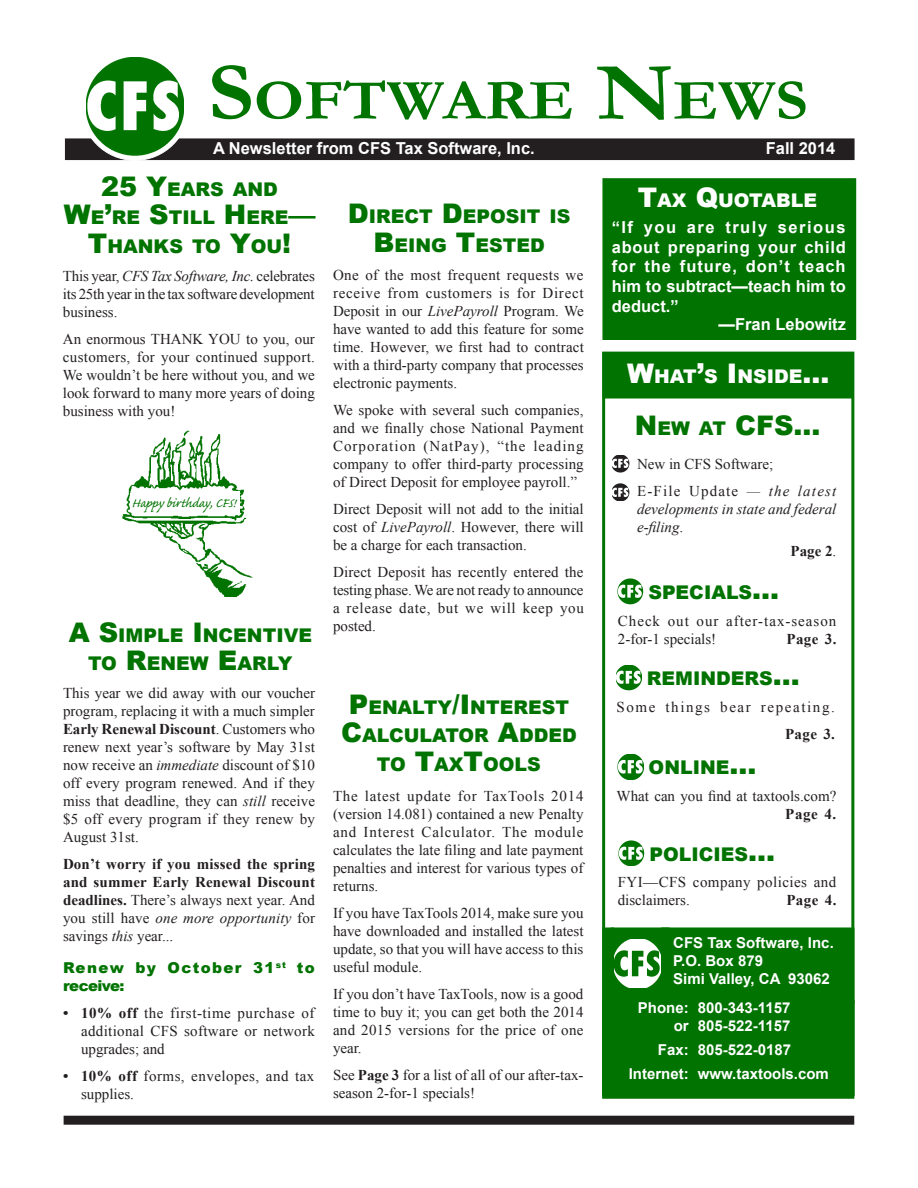
<style>
.page{position:relative;width:918px;height:1188px;background:#fff}
.page>*{position:absolute;margin:0;border:0;box-sizing:border-box;transform-origin:0 0}
.t1{font:700 57.75px "Garamond";color:#007300;scale:1.1 1}
.Headline{font:900 27px "Arial";color:#007300}
.Headline-2{font:900 18.9px/28.5px "Arial";color:#007300;text-align:center}
.Headline-3{font:900 18.9px "Arial";color:#fff}
.t2{font:700 16.5px/19.8px "Arial";color:#fff;text-align:justify}
.t3{font:16.5px "Caflisch Script Pro";letter-spacing:-.01em;color:#007300}
.Bullet{font:15px/18px "Times New Roman";color:#231f20;text-align:justify}
.t4{font:700 15px/18px "Times New Roman";letter-spacing:.01em;color:#231f20;text-align:justify}
.t5{font:700 15px/18px "Arial";color:#fff;text-align:right}
.Bullet-2{font:15px/18px "Times New Roman";letter-spacing:.03em;color:#231f20}
.t6{font:italic 15px/18px "Times New Roman";color:#231f20;text-align:justify}
.Bullet-3{font:15px/18px "Times New Roman";letter-spacing:.065em;color:#231f20}
.Heading{font:900 15px/18px "Arial";letter-spacing:.09em;color:#007300}
.Bullet-4{font:15px "Times New Roman";letter-spacing:.105em;color:#231f20}
.s1{font-size:82.5px}
.s2{font-size:27px}
.s3{font-style:italic}
.s4{font-size:18.9px}
.s5{font-style:normal}
.s6{font-weight:400}
.s7{font-weight:700}
.s8{font-weight:400;font-style:italic}
</style>
<div class="page">
<div style="left:64px;top:1116px;width:790px;height:9px;background:#231f20"></div>
<div style="left:65px;top:139px;width:789px;height:21px;background:#231f20"></div>
<div style="left:81px;top:53px;width:108px;height:107px;background:#fff;border-radius:50%"></div>
<img style="left:86px;top:58px;width:98px;height:97px">
<div style="left:603px;top:179px;width:253px;height:160px;background:#007300"></div>
<div style="left:603px;top:178px;width:253px;height:162px;border:1px solid #007300"></div>
<div style="left:603px;top:353px;width:250px;height:45px;background:#007300"></div>
<img style="left:618px;top:754px;width:25px;height:26px">
<img style="left:619px;top:841px;width:25px;height:25px">
<div style="left:603px;top:1001px;width:251px;height:95px;background:#007300"></div>
<div style="left:662px;top:928px;width:192px;height:76px;background:#007300"></div>
<img style="left:614px;top:938px;width:48px;height:51px">
<div style="left:603px;top:928px;width:10px;height:77px;background:#007300"></div>
<div style="left:603px;top:928px;width:11px;height:77px;border:1px solid #007300"></div>
<div style="left:611px;top:989px;width:61px;height:15px;background:#007300"></div>
<div style="left:611px;top:928px;width:58px;height:10px;background:#007300"></div>
<div style="left:602px;top:352px;width:252px;height:747px;border:3px solid #007300"></div>
<img style="left:612px;top:455px;width:17px;height:17px">
<img style="left:612px;top:484px;width:17px;height:17px">
<img style="left:618px;top:579px;width:25px;height:25px">
<img style="left:616px;top:665px;width:26px;height:25px">
<img style="left:122px;top:430px;width:131px;height:167px">
<div style="left:131px;top:492px;width:109px;height:21px;background:#fff"></div>
<p class="t1" style="left:208px;top:61px;width:542px"><span class="s1">S</span>OFTWARE <span class="s1">N</span>EWS</p>
<p class="t2" style="left:213px;top:139px;width:323px">A Newsletter from CFS Tax Software, Inc.</p>
<p class="t2" style="left:766px;top:139px;width:71px">Fall 2014</p>
<p class="Headline-3" style="left:638px;top:187px;width:181px"><span class="s2">T</span>AX <span class="s2">Q</span>UOTABLE</p>
<p class="Headline-2" style="left:64px;top:174px;width:253px"><span class="s2">25 Y</span>EARS AND<br><span class="s2">W</span>E<span class="s2">’</span>RE <span class="s2">S</span>TI LL <span class="s2">H</span> ERE<span class="s2">—<br>T</span>HANKS TO <span class="s2">Y</span>OU<span class="s2">!</span></p>
<p class="Bullet" style="left:63px;top:266px;width:254px">This year, <span class="s3">CFS Tax Software, Inc.</span> celebrates its 25th year in the tax software development business.</p>
<p class="Bullet" style="left:63px;top:329px;width:254px">An enormous THANK YOU to you, our customers, for your continued support.<br>We wouldn’t be here without you, and we look forward to many more years of doing business with you!</p>
<p class="Headline-2" style="left:348px;top:202px;width:224px"><span class="s2">D</span>IRECT <span class="s2">D</span>EPOSIT IS<br><span class="s2">B</span>EI NG <span class="s2">T</span>ESTED</p>
<p class="Bullet" style="left:333px;top:266px;width:252px">One of the most frequent requests we receive from customers is for Direct Deposit in our <span class="s3">LivePayroll</span> Program. We have wanted to add this feature for some time. However, we first had to contract with a third-party company that processes electronic payments.</p>
<p class="Bullet" style="left:333px;top:401px;width:252px">We spoke with several such companies, and we finally chose National Payment Corporation (NatPay), “the leading company to offer third-party processing of Direct Deposit for employee payroll.”</p>
<p class="Bullet" style="left:333px;top:500px;width:252px">Direct Deposit will not add to the initial cost of <span class="s3">LivePayroll</span>. However, there will be a charge for each transaction.</p>
<p class="Bullet" style="left:333px;top:563px;width:252px">Direct Deposit has recently entered the testing phase. We are not ready to announce a release date, but we will keep you posted.</p>
<p class="t2" style="left:612px;top:218px;width:236px">“If you are truly serious about preparing your child for the future, don’t teach him to subtract—teach him to deduct.”</p>
<p class="t2" style="left:719px;top:314px;width:129px">—Fran Lebowitz</p>
<p class="Headline-3" style="left:627px;top:363px;width:204px"><span class="s2">W</span>HAT<span class="s2">’</span>S <span class="s2">I</span>NSI DE<span class="s2">...</span></p>
<p class="Headline" style="left:635px;top:405px;width:187px">N <span class="s4">EW AT</span> CFS...</p>
<p class="Bullet" style="left:637px;top:455px;width:138px">New in CFS Software;</p>
<p class="t6" style="left:637px;top:482px;width:201px"><span class="s5">E-File Update</span> — the latest developments in state and federal e-filing<span class="s5">.</span></p>
<p class="t4" style="left:791px;top:542px;width:47px">Page 2<span class="s6">.</span></p>
<p class="t3" style="left:131px;top:495px;width:106px">Happy birthday, CFS!</p>
<p class="Headline-2" style="left:648px;top:577px;width:132px">SPECIALS<span class="s2">...</span></p>
<p class="Bullet-3" style="left:618px;top:611px;width:220px">Check out our after-tax-season<br>2-for-1 specials!</p>
<p class="Headline-2" style="left:69px;top:620px;width:245px"><span class="s2">A S</span>I MPLE <span class="s2">I</span>NCENTIVE<br>TO <span class="s2">R</span>ENEW <span class="s2">E</span>ARLY</p>
<p class="Bullet" style="left:63px;top:684px;width:254px">This year we did away with our voucher program, replacing it with a much simpler <span class="s7">Early Renewal Discount</span>. Customers who renew next year’s software by May 31st now receive an <span class="s3">immediate</span> discount of $10 off every program renewed. And if they miss that deadline, they can <span class="s3">still</span> receive $5 off every program if they renew by August 31st.</p>
<p class="t4" style="left:63px;top:855px;width:254px">Don’t worry if you missed the spring and summer Early Renewal Discount deadlines. <span class="s6">There’s always next year. And you still have</span> <span class="s8">one more opportunity</span> <span class="s6">for savings</span> <span class="s8">this</span> <span class="s6">year...</span></p>
<p class="Heading" style="left:63px;top:958px;width:253px">RENEW BY OCTOBER 31<sup>ST</sup> TO<br>RECEIVE:</p>
<p class="Bullet" style="left:81px;top:1004px;width:235px;text-indent:-18px"><span class="s7">• 10% off</span> the first-time purchase of additional CFS software or network upgrades; and</p>
<p class="Bullet-2" style="left:81px;top:1067px;width:235px;text-indent:-18px"><span class="s7">• 10% off</span> forms, envelopes, and tax supplies.</p>
<p class="t4" style="left:787px;top:629px;width:51px">Page 3.</p>
<p class="Headline-2" style="left:647px;top:664px;width:154px">REMI NDERS<span class="s2">...</span></p>
<p class="Headline-2" style="left:341px;top:692px;width:237px"><span class="s2">P</span> ENALTY<span class="s2">/I</span>NTEREST<br><span class="s2">C</span>ALCULATOR <span class="s2">A</span>DDED<br>TO <span class="s2">T</span>AX<span class="s2">T</span>OOLS</p>
<p class="Bullet" style="left:333px;top:787px;width:252px">The latest update for TaxTools 2014 (version 14.081) contained a new Penalty and Interest Calculator. The module calculates the late filing and late payment penalties and interest for various types of returns.</p>
<p class="Bullet" style="left:333px;top:904px;width:252px">If you have TaxTools 2014, make sure you have downloaded and installed the latest update, so that you will have access to this useful module.</p>
<p class="Bullet" style="left:333px;top:985px;width:252px">If you don’t have TaxTools, now is a good time to buy it; you can get both the 2014 and 2015 versions for the price of one year.</p>
<p class="Bullet" style="left:333px;top:1066px;width:252px">See <span class="s7">Page 3</span> for a list of all of our after-tax&shy;season 2-for-1 specials!</p>
<p class="Bullet-4" style="left:616px;top:697px;width:220px">Some things bear repeating.</p>
<p class="t4" style="left:785px;top:725px;width:51px">Page 3.</p>
<p class="Headline-2" style="left:649px;top:753px;width:109px">ONLI NE<span class="s2">...</span></p>
<p class="Bullet" style="left:617px;top:787px;width:221px;text-align:right">What can you find at taxtools.com?<br><span class="s7">Page 4.</span></p>
<p class="Headline-2" style="left:650px;top:839px;width:127px">POLICI ES<span class="s2">...</span></p>
<p class="Bullet-2" style="left:618px;top:873px;width:220px">FYI—CFS company policies and disclaimers.</p>
<p class="t4" style="left:786px;top:891px;width:52px">Page 4.</p>
<p class="t5" style="left:673px;top:935px;width:162px">CFS Tax Software, Inc.</p>
<p class="t5" style="left:673px;top:953px;width:91px">P.O. Box 879</p>
<p class="t5" style="left:673px;top:971px;width:158px">Simi Valley, CA 93062</p>
<p class="t5" style="left:638px;top:999px;width:154px">Phone: 800-343-1157 or 805-522-1157</p>
<p class="t5" style="left:658px;top:1041px;width:135px">Fax: 805-522-0187</p>
<p class="t5" style="left:629px;top:1065px;width:202px">Internet: www.taxtools.com</p>
</div>
